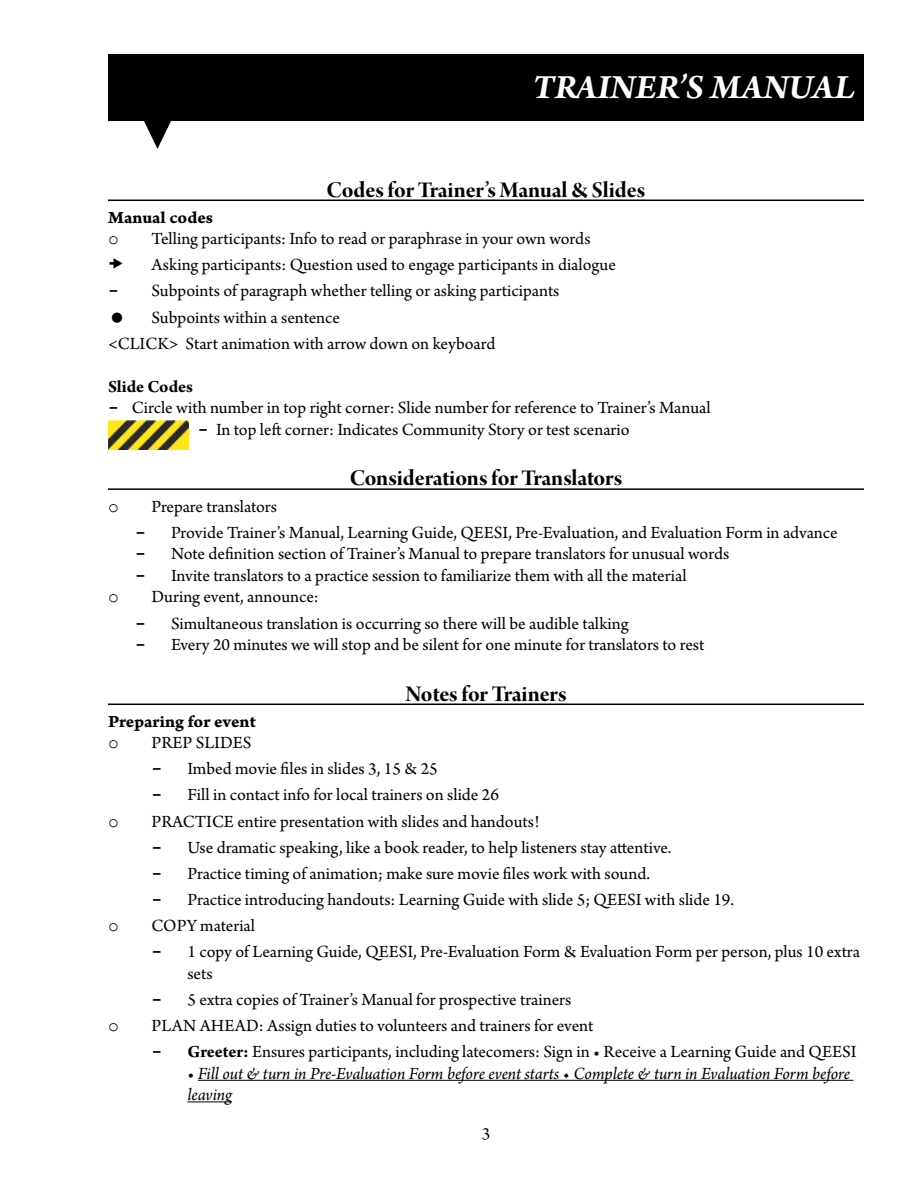
<style>
.page{position:relative;width:918px;height:1188px;background:#fff}
.page>*{position:absolute;margin:0;border:0;box-sizing:border-box;transform-origin:0 0}
.t1{font:italic 700 36px "Arno Pro";letter-spacing:.01em;color:#fff}
.t2{font:24px "Arno Pro Bold Display";letter-spacing:-.005em;color:#000}
.t3{font:18px/26.1px "Arno Pro";color:#000}
.t4{font:italic 18px/21.6px "Arno Pro";letter-spacing:-.005em;color:#000}
.t5{font:18px "Arno Pro Bold Caption";letter-spacing:-.005em;color:#000}
.t6{font:700 18px "Arno Pro";color:#000}
.t7{font:18px "Courier New";color:#000}
.s1{font-family:"Courier New";font-weight:700}
.s2{font-weight:700}
.s3{font-style:normal}
</style>
<div class="page">
<div style="left:108px;top:54px;width:756px;height:67px;background:#000"></div>
<svg style="left:144px;top:121px;width:27px;height:28px"></svg>
<hr style="left:108px;top:200px;width:756px;height:1px;background:#000">
<hr style="left:108px;top:488px;width:756px;height:2px;background:#000">
<hr style="left:108px;top:704px;width:756px;height:1px;background:#000">
<hr style="left:198px;top:1080px;width:655px;height:1px;background:#000">
<hr style="left:188px;top:1101px;width:44px;height:1px;background:#000">
<img style="left:108px;top:420px;width:81px;height:29px">
<h1 class="t1" style="left:533px;top:66px;width:324px">TRAINER’S MANUAL</h1>
<h2 class="t2" style="left:327px;top:176px;width:320px">Codes for Trainer’s Manual &amp; Slides</h2>
<p class="t5" style="left:108px;top:206px;width:107px">Manual codes</p>
<p class="t7" style="left:108px;top:227px;width:12px">o</p>
<p class="t3" style="left:152px;top:227px;width:466px">Telling participants: Info to read or paraphrase in your own words<br>Asking participants: Question used to engage participants in dialogue</p>
<p class="t3" style="left:108px;top:279px;width:453px"><span class="s1">-</span> Subpoints of paragraph whether telling or asking participants</p>
<p class="t3" style="left:152px;top:305px;width:190px">Subpoints within a sentence</p>
<p class="t3" style="left:108px;top:331px;width:389px">&lt;CLICK&gt; Start animation with arrow down on keyboard</p>
<p class="t6" style="left:108px;top:376px;width:87px">Slide Codes</p>
<p class="t3" style="left:108px;top:396px;width:604px"><span class="s1">-</span> Circle with number in top right corner: Slide number for reference to Trainer’s Manual</p>
<p class="t3" style="left:198px;top:418px;width:433px"><span class="s1">-</span> In top left corner: Indicates Community Story or test scenario</p>
<h2 class="t2" style="left:350px;top:465px;width:274px">Considerations for Translators</h2>
<p class="t7" style="left:108px;top:495px;width:12px">o</p>
<p class="t3" style="left:152px;top:494px;width:127px">Prepare translators</p>
<p class="t3" style="left:135px;top:520px;width:704px"><span class="s1">-</span> Provide Trainer’s Manual, Learning Guide, QEESI, Pre-Evaluation, and Evaluation Form in advance</p>
<p class="t3" style="left:135px;top:542px;width:596px"><span class="s1">-</span> Note definition section of Trainer’s Manual to prepare translators for unusual words</p>
<p class="t3" style="left:135px;top:563px;width:553px"><span class="s1">-</span> Invite translators to a practice session to familiarize them with all the material</p>
<p class="t7" style="left:108px;top:586px;width:12px">o</p>
<p class="t3" style="left:152px;top:585px;width:169px">During event, announce:</p>
<p class="t3" style="left:135px;top:611px;width:495px"><span class="s1">-</span> Simultaneous translation is occurring so there will be audible talking</p>
<p class="t3" style="left:135px;top:633px;width:571px"><span class="s1">-</span> Every 20 minutes we will stop and be silent for one minute for translators to rest</p>
<h2 class="t2" style="left:405px;top:680px;width:163px">Notes for Trainers</h2>
<p class="t5" style="left:108px;top:710px;width:149px">Preparing for event</p>
<p class="t7" style="left:108px;top:731px;width:12px">o</p>
<p class="t3" style="left:152px;top:731px;width:102px">PREP SLIDES</p>
<p class="t3" style="left:152px;top:757px;width:288px"><span class="s1">-</span> Imbed movie files in slides 3, 15 &amp; 25</p>
<p class="t3" style="left:152px;top:783px;width:349px"><span class="s1">-</span> Fill in contact info for local trainers on slide 26</p>
<p class="t7" style="left:108px;top:810px;width:12px">o</p>
<p class="t3" style="left:152px;top:809px;width:389px">PRACTICE entire presentation with slides and handouts!</p>
<p class="t3" style="left:152px;top:835px;width:521px"><span class="s1">-</span> Use dramatic speaking, like a book reader, to help listeners stay attentive.</p>
<p class="t3" style="left:152px;top:861px;width:500px"><span class="s1">-</span> Practice timing of animation; make sure movie files work with sound.</p>
<p class="t3" style="left:152px;top:887px;width:584px"><span class="s1">-</span> Practice introducing handouts: Learning Guide with slide 5; QEESI with slide 19.</p>
<p class="t7" style="left:108px;top:914px;width:12px">o</p>
<p class="t3" style="left:152px;top:913px;width:105px">COPY material</p>
<p class="t3" style="left:188px;top:942px;width:674px;line-height:21.6px;text-indent:-36px"><span class="s1">-</span> 1 copy of Learning Guide, QEESI, Pre-Evaluation Form &amp; Evaluation Form per person, plus 10 extra sets</p>
<p class="t3" style="left:152px;top:987px;width:421px"><span class="s1">-</span> 5 extra copies of Trainer’s Manual for prospective trainers</p>
<p class="t7" style="left:108px;top:1014px;width:12px">o</p>
<p class="t3" style="left:152px;top:1013px;width:443px">PLAN AHEAD: Assign duties to volunteers and trainers for event</p>
<p class="t3" style="left:152px;top:1039px;width:706px"><span class="s1">-</span> <span class="s2">Greeter:</span> Ensures participants, including latecomers: Sign in • Receive a Learning Guide and QEESI</p>
<p class="t4" style="left:188px;top:1063px;width:664px"><span class="s3">•</span> Fill out &amp; turn in Pre-Evaluation Form before event starts • Complete &amp; turn in Evaluation Form before leaving</p>
<p class="t3" style="left:482px;top:1121px;width:10px">3</p>
</div>
